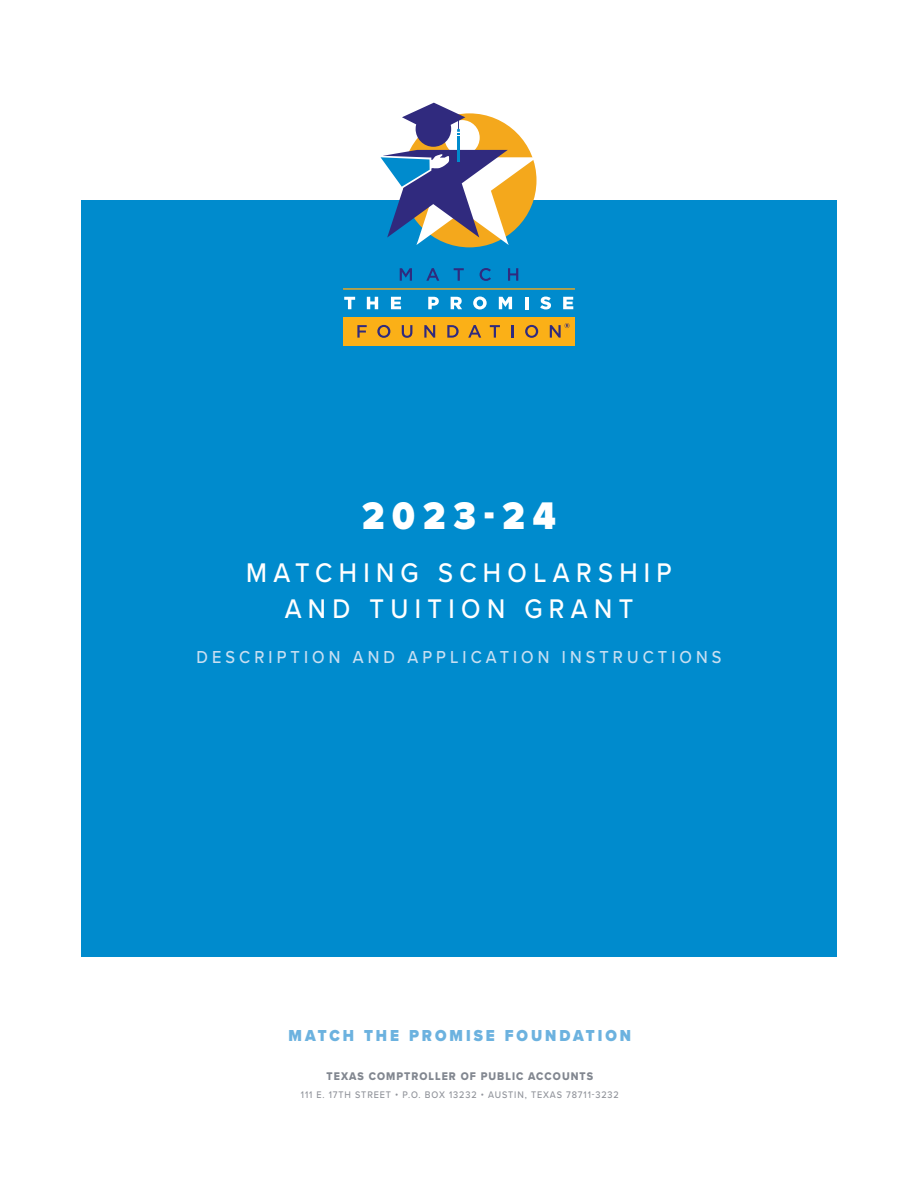
<style>
.page{position:relative;width:918px;height:1188px;background:#fff}
.page>*{position:absolute;margin:0;border:0;box-sizing:border-box;transform-origin:0 0}
.t1{font:900 39.9px "Proxima Nova";letter-spacing:.22em;color:#fff;scale:.91 1}
.t2{font:500 27.9px/36.3px "Proxima Nova";letter-spacing:.25em;color:#fff;text-align:center;scale:.91 1}
.t3{font:500 18px "Proxima Nova";letter-spacing:.25em;color:#c8dff2;scale:.91 1}
.t4{font:900 16.5px "Proxima Nova";letter-spacing:.2em;color:#6cb2df;scale:.91 1}
.t5{font:11.55px "Proxima Nova Extrabld";letter-spacing:.1em;color:#828790;scale:.91 1}
.t6{font:500 9.9px "Proxima Nova";letter-spacing:.1em;color:#91949b;scale:.91 1}
</style>
<div class="page">
<div style="left:81px;top:201px;width:756px;height:756px;background:#008bcd"></div>
<svg style="left:379px;top:103px;width:158px;height:142px"></svg>
<hr style="left:457px;top:136px;width:3px;height:26px;background:#008bcd">
<div style="left:343px;top:318px;width:232px;height:28px;background:#fbb017"></div>
<svg style="left:344px;top:297px;width:11px;height:12px"></svg>
<svg style="left:367px;top:297px;width:11px;height:12px"></svg>
<svg style="left:391px;top:297px;width:10px;height:12px"></svg>
<svg style="left:428px;top:297px;width:11px;height:12px"></svg>
<svg style="left:451px;top:297px;width:11px;height:12px"></svg>
<svg style="left:473px;top:297px;width:14px;height:12px"></svg>
<svg style="left:499px;top:297px;width:13px;height:12px"></svg>
<svg style="left:525px;top:297px;width:3px;height:12px"></svg>
<svg style="left:540px;top:297px;width:11px;height:12px"></svg>
<svg style="left:563px;top:297px;width:10px;height:12px"></svg>
<hr style="left:343px;top:288px;width:232px;height:2px;background:#f4a81c">
<svg style="left:357px;top:325px;width:10px;height:13px"></svg>
<svg style="left:377px;top:325px;width:13px;height:13px"></svg>
<svg style="left:402px;top:325px;width:10px;height:13px"></svg>
<svg style="left:424px;top:325px;width:11px;height:13px"></svg>
<svg style="left:447px;top:325px;width:12px;height:13px"></svg>
<svg style="left:468px;top:325px;width:13px;height:13px"></svg>
<svg style="left:490px;top:325px;width:10px;height:13px"></svg>
<svg style="left:511px;top:325px;width:2px;height:13px"></svg>
<svg style="left:525px;top:325px;width:13px;height:13px"></svg>
<svg style="left:550px;top:323px;width:20px;height:15px"></svg>
<svg style="left:400px;top:268px;width:12px;height:13px"></svg>
<svg style="left:426px;top:268px;width:13px;height:13px"></svg>
<svg style="left:454px;top:268px;width:10px;height:13px"></svg>
<svg style="left:480px;top:268px;width:11px;height:13px"></svg>
<svg style="left:508px;top:268px;width:10px;height:13px"></svg>
<h1 class="t1" style="left:362px;top:486px;width:215px">2023-24</h1>
<h2 class="t2" style="left:246px;top:553px;width:469px">MATCHING SCHOLARSHIP<br>AND TUITION GRANT</h2>
<h3 class="t3" style="left:197px;top:644px;width:578px">DESCRIPTION AND APPLICATION INSTRUCTIONS</h3>
<h3 class="t4" style="left:289px;top:1024px;width:378px">MATCH THE PROMISE FOUNDATION</h3>
<p class="t5" style="left:327px;top:1067px;width:294px">TEXAS COMPTROLLER OF PUBLIC ACCOUNTS</p>
<p class="t6" style="left:301px;top:1087px;width:351px">111 E. 17TH STREET • P.O. BOX 13232 • AUSTIN, TEXAS 78711-3232</p>
</div>
